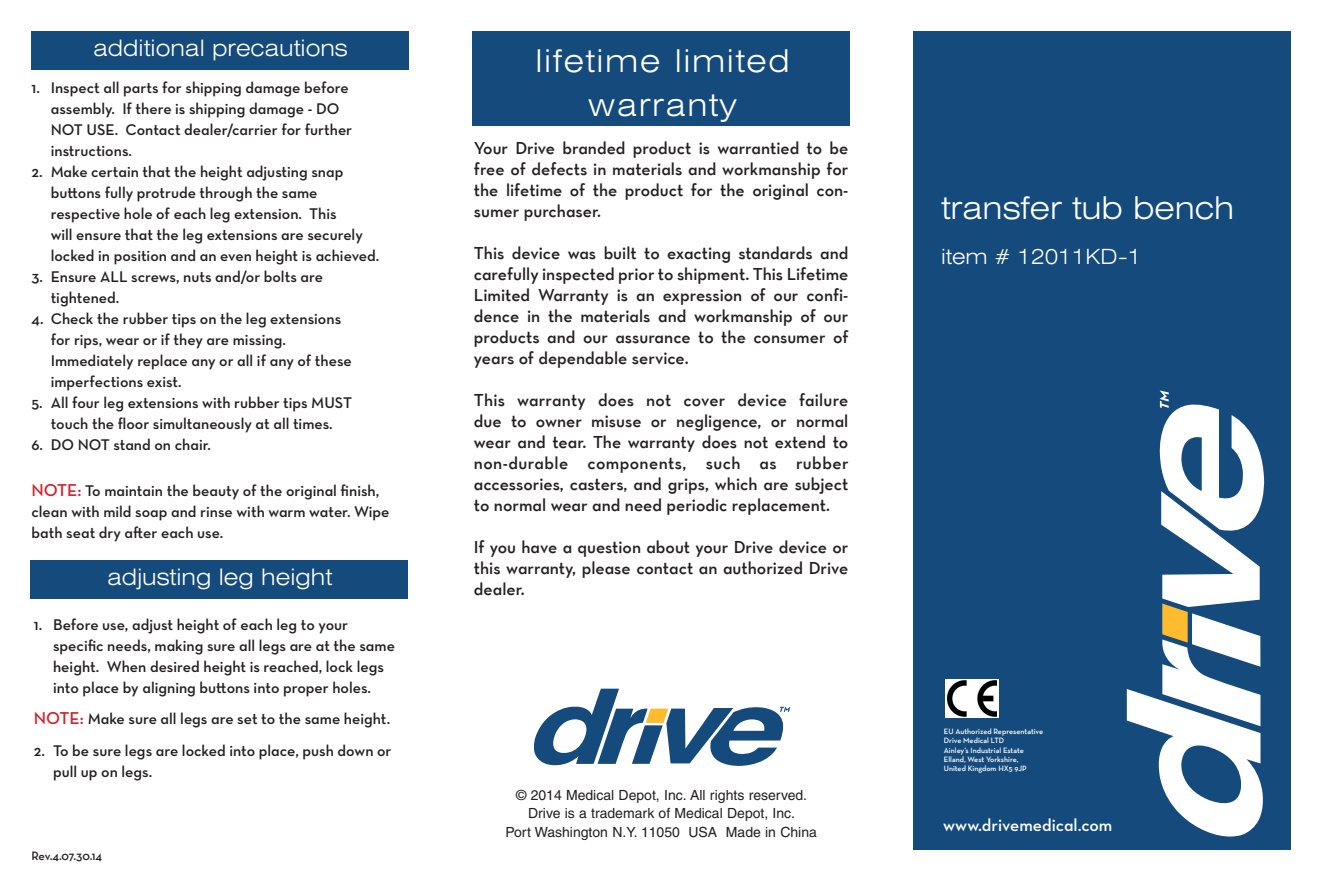
<style>
.page{position:relative;width:1323px;height:882px;background:#fff}
.page>*{position:absolute;margin:0;border:0;box-sizing:border-box;transform-origin:0 0}
.t1{font:300 expanded 31.5px "Swiss 721 BT";letter-spacing:.05em;color:#fff}
.t2{font:300 expanded 31.5px "Swiss 721 BT";color:#fff}
.t3{font:300 expanded 22.75px "Swiss 721 BT";color:#fff}
.t4{font:300 expanded 21px "Swiss 721 BT";color:#fff}
.Copy_of_Normal{font:17.5px/21px "Neutraface Text TT Demi Alt";color:#231f20;text-align:justify}
.t5{font:17.5px "Neutraface Text Demi Alt";color:#fff}
.t6{font:15.75px/21px "Neutraface Text Demi Alt";color:#231f20}
.t7{font:14px "Helvetica";color:#231f20}
.Copy_of_Normal-2{font:12.25px "Neutraface Text TT Demi Alt";letter-spacing:-.015em;color:#231f20}
.t8{font:600 7.7px "Neutraface Text TT";color:#fff}
.s1{font-size:17.5px;color:#d1232a}
</style>
<div class="page">
<div style="left:472px;top:32px;width:378px;height:94px;background:#144a7c"></div>
<div style="left:914px;top:32px;width:378px;height:818px;background:#144a7c"></div>
<svg style="left:1127px;top:391px;width:138px;height:446px"></svg>
<svg style="left:945px;top:679px;width:54px;height:39px"></svg>
<img style="left:948px;top:681px;width:49px;height:35px">
<div style="left:31px;top:32px;width:378px;height:38px;background:#144a7c"></div>
<div style="left:30px;top:561px;width:378px;height:38px;background:#144a7c"></div>
<svg style="left:534px;top:689px;width:256px;height:77px"></svg>
<p class="t3" style="left:93px;top:35px;width:256px">additional precautions</p>
<p class="t6" style="left:51px;top:78px;width:303px;text-indent:-19px">1. Inspect all parts for shipping damage before assembly. If there is shipping damage - DO NOT USE. Contact dealer/carrier for further instructions.</p>
<p class="t6" style="left:51px;top:162px;width:330px;text-indent:-19px">2. Make certain that the height adjusting snap buttons fully protrude through the same respective hole of each leg extension. This<br>will ensure that the leg extensions are securely locked in position and an even height is achieved.</p>
<p class="t6" style="left:51px;top:267px;width:274px;text-indent:-19px">3. Ensure ALL screws, nuts and/or bolts are tightened.</p>
<p class="t6" style="left:51px;top:309px;width:303px;text-indent:-19px">4. Check the rubber tips on the leg extensions for rips, wear or if they are missing.<br>Immediately replace any or all if any of these imperfections exist.</p>
<p class="t6" style="left:32px;top:393px;width:322px;text-align:center">5. All four leg extensions with rubber tips MUST touch the floor simultaneously at all times.</p>
<p class="t6" style="left:32px;top:435px;width:181px">6. DO NOT stand on chair.</p>
<p class="t6" style="left:32px;top:480px;width:359px"><span class="s1">NOTE:</span> To maintain the beauty of the original finish, clean with mild soap and rinse with warm water. Wipe bath seat dry after each use.</p>
<p class="t3" style="left:107px;top:564px;width:227px">adjusting leg height</p>
<p class="t6" style="left:53px;top:614px;width:343px;text-indent:-19px">1. Before use, adjust height of each leg to your specific needs, making sure all legs are at the same height. When desired height is reached, lock legs into place by aligning buttons into proper holes.</p>
<p class="t6" style="left:34px;top:708px;width:358px"><span class="s1">NOTE:</span> Make sure all legs are set to the same height.</p>
<p class="t6" style="left:53px;top:740px;width:340px;text-indent:-19px">2. To be sure legs are locked into place, push down or pull up on legs.</p>
<p class="Copy_of_Normal-2" style="left:32px;top:848px;width:72px">Rev.4.07.30.14</p>
<p class="t1" style="left:535px;top:42px;width:256px">lifetime limited</p>
<p class="t1" style="left:588px;top:86px;width:150px">warranty</p>
<p class="Copy_of_Normal" style="left:474px;top:137px;width:376px">Your Drive branded product is warrantied to be free of defects in materials and workmanship for the lifetime of the product for the original con&shy;sumer purchaser.</p>
<p class="Copy_of_Normal" style="left:474px;top:242px;width:376px">This device was built to exacting standards and carefully inspected prior to shipment. This Lifetime Limited Warranty is an expression of our confi&shy;dence in the materials and workmanship of our products and our assurance to the consumer of years of dependable service.</p>
<p class="Copy_of_Normal" style="left:474px;top:389px;width:376px">This warranty does not cover device failure due to owner misuse or negligence, or normal wear and tear. The warranty does not extend to non-durable components, such as rubber accessories, casters, and grips, which are subject to normal wear and need periodic replacement.</p>
<p class="Copy_of_Normal" style="left:474px;top:536px;width:376px">If you have a question about your Drive device or this warranty, please contact an authorized Drive dealer.</p>
<p class="t7" style="left:516px;top:787px;width:293px">© 2014 Medical Depot, Inc. All rights reserved.</p>
<p class="t7" style="left:528px;top:805px;width:269px">Drive is a trademark of Medical Depot, Inc.</p>
<p class="t7" style="left:505px;top:824px;width:313px">Port Washington N.Y. 11050 USA Made in China</p>
<p class="t2" style="left:941px;top:189px;width:295px">transfer tub bench</p>
<p class="t4" style="left:941px;top:244px;width:202px">item # 12011KD-1</p>
<p class="t8" style="left:944px;top:727px;width:101px">EU Authorized Representative</p>
<p class="t8" style="left:944px;top:736px;width:62px">Drive Medical LTD</p>
<p class="t8" style="left:944px;top:745px;width:82px">Ainley’s Industrial Estate</p>
<p class="t8" style="left:944px;top:755px;width:76px">Elland, West Yorkshire,</p>
<p class="t8" style="left:944px;top:764px;width:85px">United Kingdom HX5 9JP</p>
<p class="t5" style="left:943px;top:814px;width:171px">www.drivemedical.com</p>
</div>
